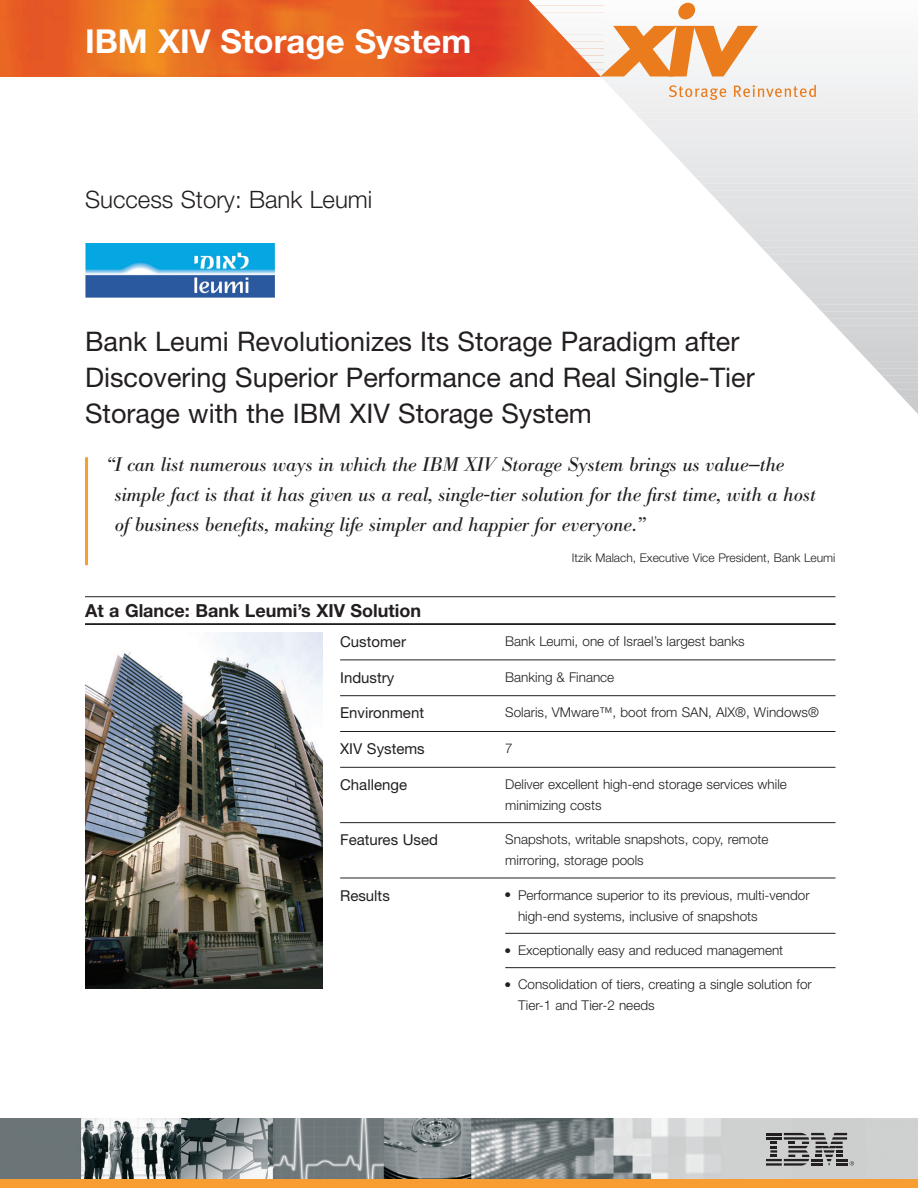
<style>
.page{position:relative;width:918px;height:1188px;background:#fff}
.page>*{position:absolute;margin:0;border:0;box-sizing:border-box;transform-origin:0 0}
.t1{font:700 33px "Helvetica Neue";color:#fff}
.t2{font:27px/36px "Helvetica Neue";color:#231f20}
.t3{font:300 24px "Helvetica Neue";color:#231f20}
.t4{font:italic 19.5px/30px "Bodoni BE";color:#231f20}
.t5{font:700 18px "Helvetica Neue";color:#231f20}
.t6{font:15px "Helvetica Neue";color:#231f20}
.t7{font:300 13.5px/21px "Helvetica Neue";color:#231f20}
.t8{font:300 12px "Helvetica Neue";color:#231f20}
</style>
<div class="page">
<img style="left:0;top:0;width:600px;height:77px">
<img style="left:0;top:1118px;width:918px;height:62px">
<div style="left:0;top:1180px;width:918px;height:8px;background:#f89d31"></div>
<svg style="left:766px;top:1133px;width:88px;height:33px;background:#8a8a8a"></svg>
<svg style="left:889px;top:383px;width:29px;height:7px"></svg>
<svg style="left:882px;top:376px;width:36px;height:7px"></svg>
<svg style="left:875px;top:368px;width:43px;height:7px"></svg>
<svg style="left:868px;top:361px;width:50px;height:7px"></svg>
<svg style="left:862px;top:354px;width:56px;height:7px"></svg>
<svg style="left:855px;top:347px;width:63px;height:7px"></svg>
<svg style="left:849px;top:340px;width:69px;height:7px"></svg>
<svg style="left:842px;top:333px;width:76px;height:7px"></svg>
<svg style="left:835px;top:326px;width:83px;height:7px"></svg>
<svg style="left:829px;top:319px;width:89px;height:7px"></svg>
<svg style="left:822px;top:312px;width:96px;height:7px"></svg>
<svg style="left:815px;top:304px;width:103px;height:7px"></svg>
<svg style="left:808px;top:297px;width:110px;height:7px"></svg>
<svg style="left:802px;top:290px;width:116px;height:7px"></svg>
<svg style="left:795px;top:283px;width:123px;height:7px"></svg>
<svg style="left:788px;top:276px;width:130px;height:7px"></svg>
<svg style="left:782px;top:269px;width:136px;height:7px"></svg>
<svg style="left:775px;top:262px;width:143px;height:7px"></svg>
<svg style="left:769px;top:255px;width:149px;height:7px"></svg>
<svg style="left:762px;top:248px;width:156px;height:7px"></svg>
<svg style="left:755px;top:240px;width:163px;height:7px"></svg>
<svg style="left:748px;top:233px;width:170px;height:7px"></svg>
<svg style="left:741px;top:226px;width:177px;height:7px"></svg>
<svg style="left:735px;top:219px;width:183px;height:7px"></svg>
<svg style="left:728px;top:212px;width:190px;height:7px"></svg>
<svg style="left:722px;top:205px;width:196px;height:7px"></svg>
<svg style="left:715px;top:198px;width:203px;height:7px"></svg>
<svg style="left:709px;top:191px;width:209px;height:7px"></svg>
<div style="left:702px;top:184px;width:216px;height:7px;background:#e3e4e6"></div>
<div style="left:695px;top:176px;width:223px;height:7px;background:#e4e5e7"></div>
<div style="left:688px;top:169px;width:230px;height:7px;background:#e5e6e8"></div>
<div style="left:681px;top:162px;width:237px;height:7px;background:#e6e7e9"></div>
<div style="left:675px;top:155px;width:243px;height:7px;background:#e7e8e9"></div>
<div style="left:668px;top:148px;width:250px;height:7px;background:#e8e9ea"></div>
<div style="left:662px;top:141px;width:256px;height:7px;background:#e9eaeb"></div>
<div style="left:655px;top:134px;width:263px;height:7px;background:#eaebec"></div>
<div style="left:649px;top:127px;width:269px;height:7px;background:#ebebed"></div>
<div style="left:642px;top:120px;width:276px;height:7px;background:#ececee"></div>
<div style="left:635px;top:112px;width:283px;height:7px;background:#ededee"></div>
<div style="left:628px;top:105px;width:290px;height:7px;background:#eeeeef"></div>
<div style="left:621px;top:98px;width:297px;height:7px;background:#efeff0"></div>
<svg style="left:615px;top:91px;width:303px;height:7px"></svg>
<svg style="left:608px;top:84px;width:310px;height:7px"></svg>
<div style="left:602px;top:77px;width:316px;height:7px;background:#f1f2f3"></div>
<svg style="left:509px;top:70px;width:409px;height:7px;fill:#f2f3f4"></svg>
<svg style="left:509px;top:63px;width:409px;height:7px;fill:#f3f4f4"></svg>
<svg style="left:509px;top:56px;width:409px;height:7px;fill:#f4f5f5"></svg>
<svg style="left:509px;top:48px;width:91px;height:7px"></svg>
<svg style="left:509px;top:41px;width:91px;height:7px"></svg>
<svg style="left:509px;top:34px;width:91px;height:7px"></svg>
<svg style="left:509px;top:27px;width:91px;height:7px"></svg>
<svg style="left:509px;top:20px;width:249px;height:7px"></svg>
<div style="left:509px;top:13px;width:409px;height:7px;background:#fafafa"></div>
<div style="left:509px;top:6px;width:409px;height:7px;background:#fbfbfb"></div>
<div style="left:509px;top:0;width:409px;height:6px;background:#fcfcfc"></div>
<svg style="left:669px;top:85px;width:57px;height:15px"></svg>
<svg style="left:734px;top:85px;width:82px;height:12px"></svg>
<svg style="left:600px;top:26px;width:158px;height:50px"></svg>
<svg style="left:678px;top:3px;width:18px;height:16px"></svg>
<img style="left:85px;top:243px;width:189px;height:54px">
<hr style="left:85px;top:457px;width:3px;height:108px;background:#f89d31">
<img style="left:85px;top:633px;width:237px;height:355px">
<hr style="left:85px;top:596px;width:751px;height:1px;background:#231f20">
<hr style="left:85px;top:624px;width:751px;height:1px;background:#231f20">
<hr style="left:340px;top:660px;width:496px;height:1px;background:#231f20">
<hr style="left:340px;top:695px;width:496px;height:1px;background:#231f20">
<hr style="left:340px;top:731px;width:496px;height:1px;background:#231f20">
<hr style="left:340px;top:767px;width:496px;height:1px;background:#231f20">
<hr style="left:340px;top:822px;width:496px;height:1px;background:#231f20">
<hr style="left:340px;top:878px;width:496px;height:1px;background:#231f20">
<hr style="left:505px;top:933px;width:331px;height:1px;background:#231f20">
<hr style="left:505px;top:967px;width:331px;height:1px;background:#231f20">
<h1 class="t1" style="left:85px;top:30px;width:388px">IBM XIV Storage System</h1>
<h3 class="t3" style="left:85px;top:191px;width:289px">Success Story: Bank Leumi</h3>
<h2 class="t2" style="left:85px;top:326px;width:671px">Bank Leumi Revolutionizes Its Storage Paradigm after<br>Discovering Superior Performance and Real Single-Tier<br>Storage with the IBM XIV Storage System</h2>
<p class="t4" style="left:115px;top:452px;width:702px;text-indent:-9px">“I can list numerous ways in which the IBM XIV Storage System brings us value—the simple fact is that it has given us a real, single-tier solution for the first time, with a host of business benefits, making life simpler and happier for everyone.”</p>
<p class="t8" style="left:572px;top:553px;width:265px">Itzik Malach, Executive Vice President, Bank Leumi</p>
<h3 class="t5" style="left:85px;top:604px;width:338px">At a Glance: Bank Leumi’s XIV Solution</h3>
<p class="t6" style="left:340px;top:636px;width:67px">Customer</p>
<p class="t7" style="left:505px;top:632px;width:241px">Bank Leumi, one of Israel’s largest banks</p>
<p class="t6" style="left:340px;top:672px;width:56px">Industry</p>
<p class="t7" style="left:505px;top:668px;width:110px">Banking &amp; Finance</p>
<p class="t6" style="left:340px;top:708px;width:85px">Environment</p>
<p class="t7" style="left:505px;top:703px;width:315px">Solaris, VMware™, boot from SAN, AIX®, Windows®</p>
<p class="t6" style="left:340px;top:743px;width:86px">XIV Systems</p>
<p class="t7" style="left:505px;top:739px;width:9px">7</p>
<p class="t6" style="left:340px;top:779px;width:68px">Challenge</p>
<p class="t7" style="left:505px;top:775px;width:283px">Deliver excellent high-end storage services while minimizing costs</p>
<p class="t6" style="left:340px;top:835px;width:99px">Features Used</p>
<p class="t7" style="left:505px;top:830px;width:265px">Snapshots, writable snapshots, copy, remote mirroring, storage pools</p>
<p class="t6" style="left:340px;top:890px;width:51px">Results</p>
<p class="t7" style="left:518px;top:886px;width:293px;text-indent:-13px">● Performance superior to its previous, multi-vendor high-end systems, inclusive of snapshots</p>
<p class="t7" style="left:505px;top:941px;width:280px">● Exceptionally easy and reduced management</p>
<p class="t7" style="left:518px;top:975px;width:295px;text-indent:-13px">● Consolidation of tiers, creating a single solution for<br>Tier-1 and Tier-2 needs</p>
</div>
